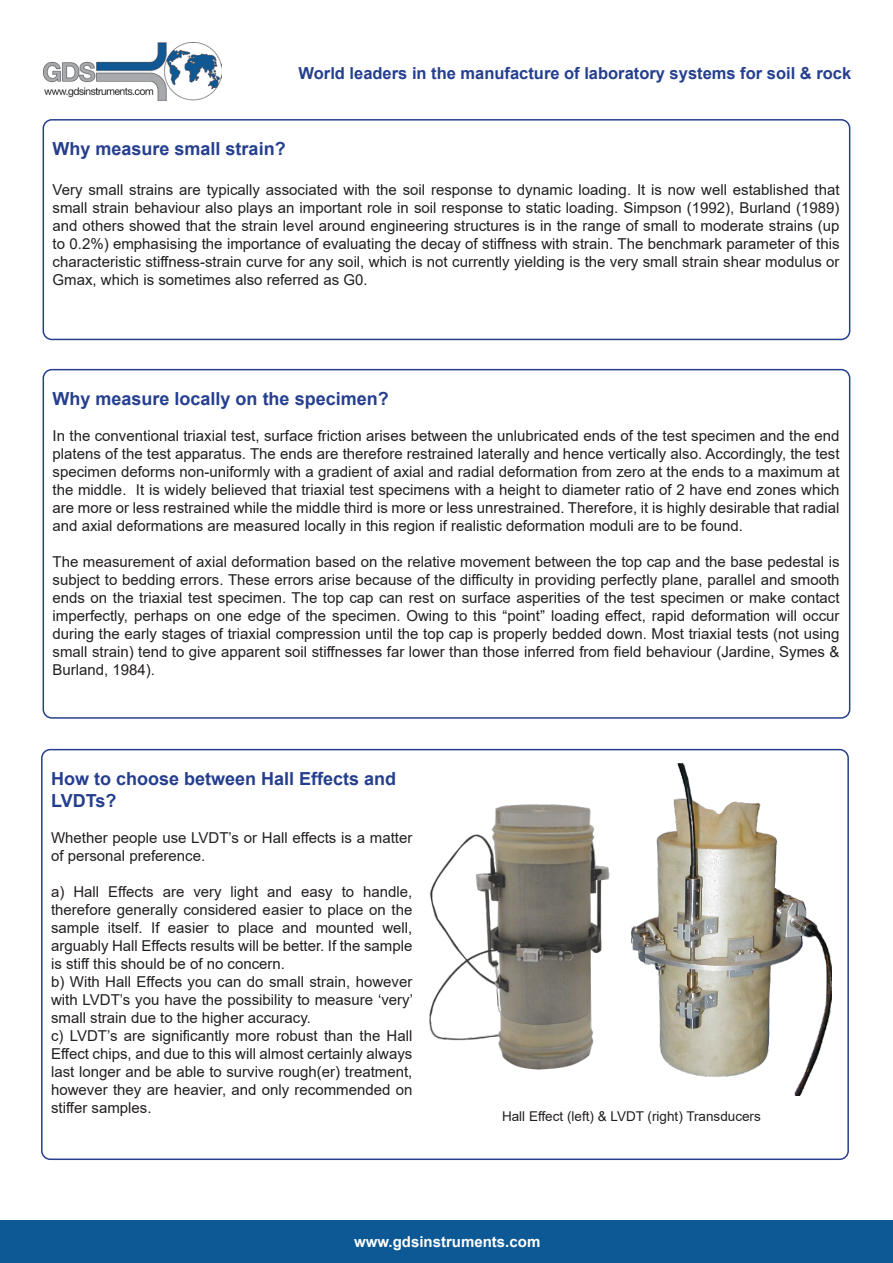
<style>
.page{position:relative;width:893px;height:1263px;background:#fff}
.page>*{position:absolute;margin:0;border:0;box-sizing:border-box;transform-origin:0 0}
.t1{font:700 18px/21.6px "Arial";color:#253f8e}
.t2{font:700 16.5px "Arial";color:#253f8e}
.t3{font:15px/18px "Arial";color:#231f20;text-align:justify}
.t4{font:700 15px "Arial";color:#fff}
.t5{font:13.5px "Arial";color:#231f20}
</style>
<div class="page">
<div style="left:0;top:1220px;width:893px;height:43px;background:#0d5995"></div>
<img style="left:43px;top:42px;width:179px;height:59px">
<div style="left:43px;top:119px;width:807px;height:221px;border:2px solid #253f8e;border-radius:9px"></div>
<div style="left:43px;top:369px;width:807px;height:350px;border:2px solid #253f8e;border-radius:9px"></div>
<div style="left:41px;top:749px;width:808px;height:411px;border:2px solid #253f8e;border-radius:9px"></div>
<img style="left:631px;top:763px;width:200px;height:332px">
<img style="left:429px;top:804px;width:181px;height:266px">
<p class="t2" style="left:299px;top:62px;width:554px">World leaders in the manufacture of laboratory systems for soil &amp; rock</p>
<p class="t1" style="left:53px;top:138px;width:235px">Why measure small strain?</p>
<p class="t3" style="left:53px;top:180px;width:788px">Very small strains are typically associated with the soil response to dynamic loading. It is now well established that small strain behaviour also plays an important role in soil response to static loading. Simpson (1992), Burland (1989) and others showed that the strain level around engineering structures is in the range of small to moderate strains (up to 0.2%) emphasising the importance of evaluating the decay of stiffness with strain. The benchmark parameter of this characteristic stiffness-strain curve for any soil, which is not currently yielding is the very small strain shear modulus or Gmax, which is sometimes also referred as G0.</p>
<p class="t1" style="left:53px;top:388px;width:338px">Why measure locally on the specimen?</p>
<p class="t3" style="left:53px;top:427px;width:788px">In the conventional triaxial test, surface friction arises between the unlubricated ends of the test specimen and the end platens of the test apparatus. The ends are therefore restrained laterally and hence vertically also. Accordingly, the test specimen deforms non-uniformly with a gradient of axial and radial deformation from zero at the ends to a maximum at the middle. It is widely believed that triaxial test specimens with a height to diameter ratio of 2 have end zones which are more or less restrained while the middle third is more or less unrestrained. Therefore, it is highly desirable that radial and axial deformations are measured locally in this region if realistic deformation moduli are to be found.</p>
<p class="t3" style="left:53px;top:553px;width:788px">The measurement of axial deformation based on the relative movement between the top cap and the base pedestal is subject to bedding errors. These errors arise because of the difficulty in providing perfectly plane, parallel and smooth ends on the triaxial test specimen. The top cap can rest on surface asperities of the test specimen or make contact imperfectly, perhaps on one edge of the specimen. Owing to this “point” loading effect, rapid deformation will occur during the early stages of triaxial compression until the top cap is properly bedded down. Most triaxial tests (not using small strain) tend to give apparent soil stiffnesses far lower than those inferred from field behaviour (Jardine, Symes &amp; Burland, 1984).</p>
<p class="t1" style="left:51px;top:768px;width:347px">How to choose between Hall Effects and<br>LVDTs?</p>
<p class="t3" style="left:51px;top:828px;width:363px">Whether people use LVDT’s or Hall effects is a matter of personal preference.</p>
<p class="t3" style="left:51px;top:882px;width:363px">a) Hall Effects are very light and easy to handle, therefore generally considered easier to place on the sample itself. If easier to place and mounted well, arguably Hall Effects results will be better. If the sample is stiff this should be of no concern.</p>
<p class="t3" style="left:51px;top:972px;width:363px">b) With Hall Effects you can do small strain, however with LVDT’s you have the possibility to measure ‘very’ small strain due to the higher accuracy.</p>
<p class="t3" style="left:51px;top:1026px;width:363px">c) LVDT’s are significantly more robust than the Hall Effect chips, and due to this will almost certainly always last longer and be able to survive rough(er) treatment, however they are heavier, and only recommended on stiffer samples.</p>
<p class="t5" style="left:502px;top:1107px;width:260px">Hall Effect (left) &amp; LVDT (right) Transducers</p>
<p class="t4" style="left:354px;top:1231px;width:188px">www.gdsinstruments.com</p>
</div>
